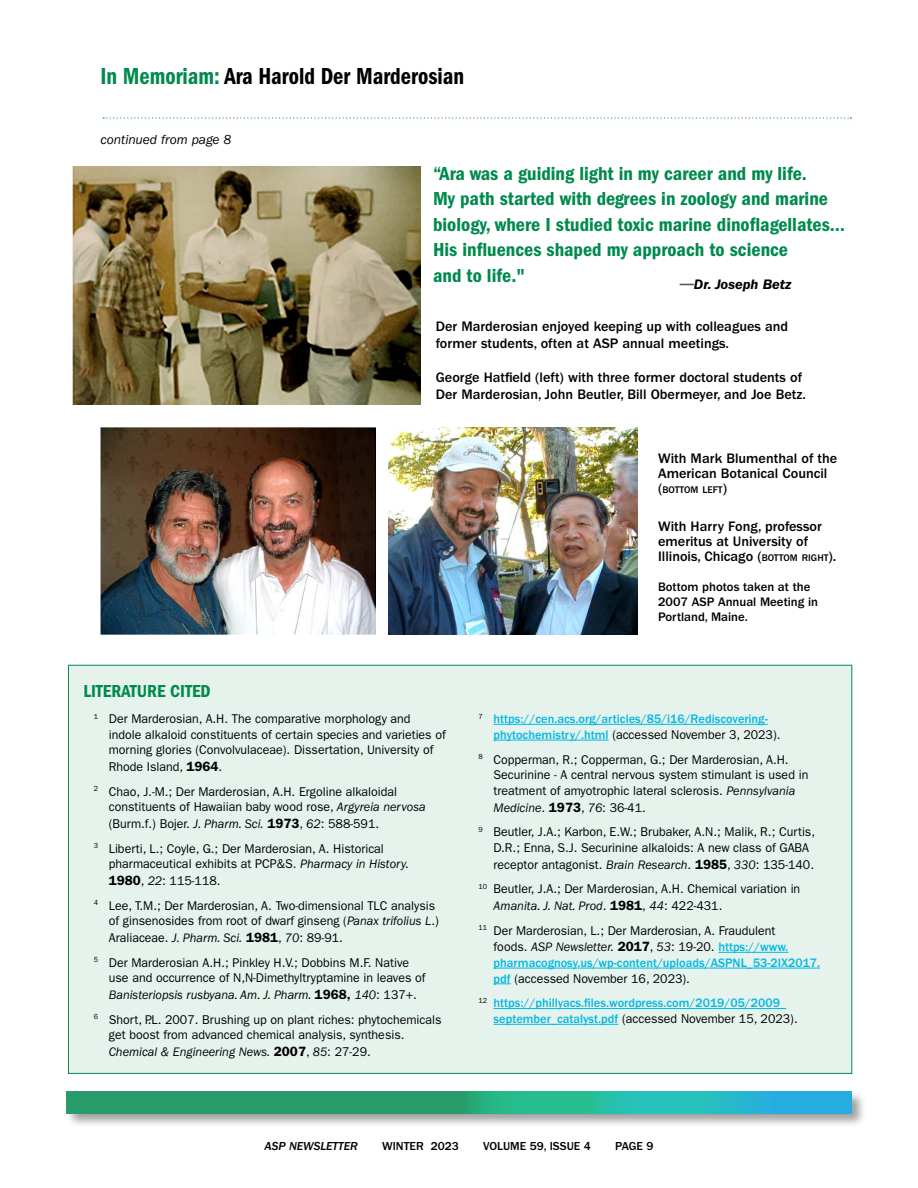
<style>
.page{position:relative;width:918px;height:1188px;background:#fff}
.page>*{position:absolute;margin:0;border:0;box-sizing:border-box;transform-origin:0 0}
.t1{font:24px "ITC Franklin Gothic Std Dm Cd";color:#000;scale:.93 1}
.t2{font:19.5px/25.5px "ITC Franklin Gothic Std Dm Cd";color:#008a4e}
.t3{font:18px "ITC Franklin Gothic Std Dm Cd";color:#008a4e}
.t4{font:500 14.25px/15px "ITC Franklin Gothic Std";color:#000}
.t5{font:italic 600 14.25px "ITC Franklin Gothic Std";color:#000}
.t6{font:italic 13.5px "ITC Franklin Gothic Std";color:#000}
.t7{font:12.75px/16px "ITC Franklin Gothic Std";color:#000}
.t8{font:500 12.75px/15.8px "ITC Franklin Gothic Std";color:#00b8e2}
.t9{font:500 12.75px/15px "ITC Franklin Gothic Std";color:#000}
.t10{font:500 12px "ITC Franklin Gothic Std";color:#000}
.t11{font:12px "ITC Franklin Gothic Std Med It";color:#000}
.t12{font:500 10.05px "ITC Franklin Gothic Std";color:#000}
.s1{color:#008a4e}
.s2{color:#58595b}
.s3{font-size:14.25px}
.s4{font-size:10.05px}
.s5{font-weight:600;font-size:13.5px}
.s6{font-style:italic}
.s7{font-weight:400;color:#000}
.s8{font-weight:500;color:#00b8e2}
</style>
<div class="page">
<div style="left:66px;top:1091px;width:800px;height:37px;background:#000;opacity:.45"></div>
<svg style="left:67px;top:1092px;width:784px;height:21px;background:#27a98d"></svg>
<svg style="left:103px;top:117px;width:748px;height:2px"></svg>
<img style="left:73px;top:166px;width:347px;height:239px">
<img style="left:100px;top:427px;width:276px;height:207px">
<img style="left:388px;top:427px;width:250px;height:207px">
<div style="left:68px;top:665px;width:784px;height:409px;background:#e6f3ed;border:1px solid #008a4e"></div>
<hr style="left:494px;top:724px;width:274px;height:1px;background:#00b8e2">
<hr style="left:494px;top:740px;width:115px;height:1px;background:#00b8e2">
<hr style="left:718px;top:952px;width:70px;height:1px;background:#00b8e2">
<hr style="left:494px;top:968px;width:326px;height:1px;background:#00b8e2">
<svg style="left:494px;top:984px;width:17px;height:1px"></svg>
<hr style="left:494px;top:1008px;width:292px;height:1px;background:#00b8e2">
<hr style="left:494px;top:1024px;width:124px;height:1px;background:#00b8e2">
<h1 class="t1" style="left:100px;top:62px;width:393px"><span class="s1">In Memoriam:</span> Ara Harold Der Marderosian</h1>
<p class="t6" style="left:100px;top:132px;width:132px">continued from page 8</p>
<h2 class="t2" style="left:433px;top:161px;width:414px">“Ara was a guiding light in my career and my life.<br>My path started with degrees in zoology and marine biology, where I studied toxic marine dinoflagellates… His influences shaped my approach to science<br>and to life."</h2>
<p class="t5" style="left:680px;top:276px;width:113px"><span class="s2">—</span>Dr. Joseph Betz</p>
<p class="t4" style="left:436px;top:319px;width:354px;line-height:16.5px">Der Marderosian enjoyed keeping up with colleagues and former students, often at ASP annual meetings.</p>
<p class="t4" style="left:436px;top:368px;width:372px;line-height:17.2px">George Hatfield (left) with three former doctoral students of<br>Der Marderosian, John Beutler, Bill Obermeyer, and Joe Betz.</p>
<p class="t4" style="left:658px;top:451px;width:181px">With Mark Blumenthal of the<br>American Botanical Council</p>
<p class="t12" style="left:658px;top:484px;width:71px"><span class="s3">(</span>BOTTOM LEFT<span class="s3">)</span></p>
<p class="t4" style="left:658px;top:519px;width:180px">With Harry Fong, professor emeritus at University of<br>Illinois, Chicago (<span class="s4">BOTTOM RIGHT</span>).</p>
<p class="t9" style="left:658px;top:579px;width:162px">Bottom photos taken at the<br>2007 ASP Annual Meeting in<br>Portland, Maine.</p>
<h3 class="t3" style="left:83px;top:680px;width:129px">LITERATURE CITED</h3>
<p class="t7" style="left:109px;top:711px;width:339px;text-indent:-15px"><sup>1</sup> Der Marderosian, A.H. The comparative morphology and indole alkaloid constituents of certain species and varieties of morning glories (Convolvulaceae). Dissertation, University of Rhode Island, <span class="s5">1964</span>.</p>
<p class="t7" style="left:109px;top:783px;width:318px;text-indent:-15px"><sup>2</sup> Chao, J.-M.; Der Marderosian, A.H. Ergoline alkaloidal constituents of Hawaiian baby wood rose, <span class="s6">Argyreia nervosa </span>(Burm.f.) Bojer. <span class="s6">J. Pharm. Sci.</span> <span class="s5">1973</span>, <span class="s6">62</span>: 588-591.</p>
<p class="t7" style="left:109px;top:840px;width:301px;text-indent:-15px"><sup>3</sup> Liberti, L.; Coyle, G.; Der Marderosian, A. Historical pharmaceutical exhibits at PCP&amp;S. <span class="s6">Pharmacy in History.<br></span><span class="s5">1980</span>, <span class="s6">22</span>: 115-118.</p>
<p class="t7" style="left:109px;top:897px;width:331px;text-indent:-15px"><sup>4</sup> Lee, T.M.; Der Marderosian, A. Two-dimensional TLC analysis of ginsenosides from root of dwarf ginseng (<span class="s6">Panax trifolius L</span>.)<br>Araliaceae. <span class="s6">J. Pharm. Sci.</span> <span class="s5">1981</span>, <span class="s6">70</span>: 89-91.</p>
<p class="t7" style="left:109px;top:954px;width:318px;text-indent:-15px"><sup>5</sup> Der Marderosian A.H.; Pinkley H.V.; Dobbins M.F. Native use and occurrence of N,N-Dimethyltryptamine in leaves of<br><span class="s6">Banisteriopsis rusbyana. Am. J. Pharm.</span> <span class="s5">1968,</span> <span class="s6">140</span>: 137+.</p>
<p class="t7" style="left:109px;top:1011px;width:334px;text-indent:-15px"><sup>6</sup> Short, P.L. 2007. Brushing up on plant riches: phytochemicals get boost from advanced chemical analysis, synthesis.<br><span class="s6">Chemical &amp; Engineering News.</span> <span class="s5">2007</span>, <span class="s6">85</span>: 27-29.</p>
<p class="t8" style="left:494px;top:711px;width:288px;text-indent:-15px"><sup>7</sup> https://cen.acs.org/articles/85/i16/Rediscovering&shy;phytochemistry/.html <span class="s7">(accessed November 3, 2023).</span></p>
<p class="t7" style="left:494px;top:751px;width:316px;text-indent:-15px"><sup>8</sup> Copperman, R.; Copperman, G.; Der Marderosian, A.H.<br>Securinine - A central nervous system stimulant is used in treatment of amyotrophic lateral sclerosis. <span class="s6">Pennsylvania Medicine</span>. <span class="s5">1973</span>, <span class="s6">76</span>: 36-41.</p>
<p class="t7" style="left:494px;top:824px;width:323px;text-indent:-15px"><sup>9</sup> Beutler, J.A.; Karbon, E.W.; Brubaker, A.N.; Malik, R.; Curtis,<br>D.R.; Enna, S.J. Securinine alkaloids: A new class of GABA receptor antagonist. <span class="s6">Brain Research</span>. <span class="s5">1985</span>, <span class="s6">330</span>: 135-140.</p>
<p class="t7" style="left:494px;top:881px;width:308px;line-height:16.5px;text-indent:-15px"><sup>10</sup> Beutler, J.A.; Der Marderosian, A.H. Chemical variation in<br><span class="s6">Amanita. J. Nat. Prod</span>. <span class="s5">1981</span>, <span class="s6">44</span>: 422-431.</p>
<p class="t7" style="left:494px;top:922px;width:328px;text-indent:-15px"><sup>11</sup> Der Marderosian, L.; Der Marderosian, A. Fraudulent<br>foods. <span class="s6">ASP Newsletter.</span> <span class="s5">2017</span>, <span class="s6">53</span>: 19-20. <span class="s8">https://www. pharmacognosy.us/wp-content/uploads/ASPNL_53-2IX2017. pdf</span> (accessed November 16, 2023).</p>
<p class="t8" style="left:494px;top:995px;width:306px;text-indent:-15px"><sup>12</sup> https://phillyacs.files.wordpress.com/2019/05/2009_ september_catalyst.pdf <span class="s7">(accessed November 15, 2023).</span></p>
<p class="t11" style="left:265px;top:1139px;width:95px">ASP NEWSLETTER</p>
<p class="t10" style="left:382px;top:1139px;width:78px">WINTER 2023</p>
<p class="t10" style="left:483px;top:1139px;width:109px">VOLUME 59, ISSUE 4</p>
<p class="t10" style="left:615px;top:1139px;width:40px">PAGE 9</p>
</div>
